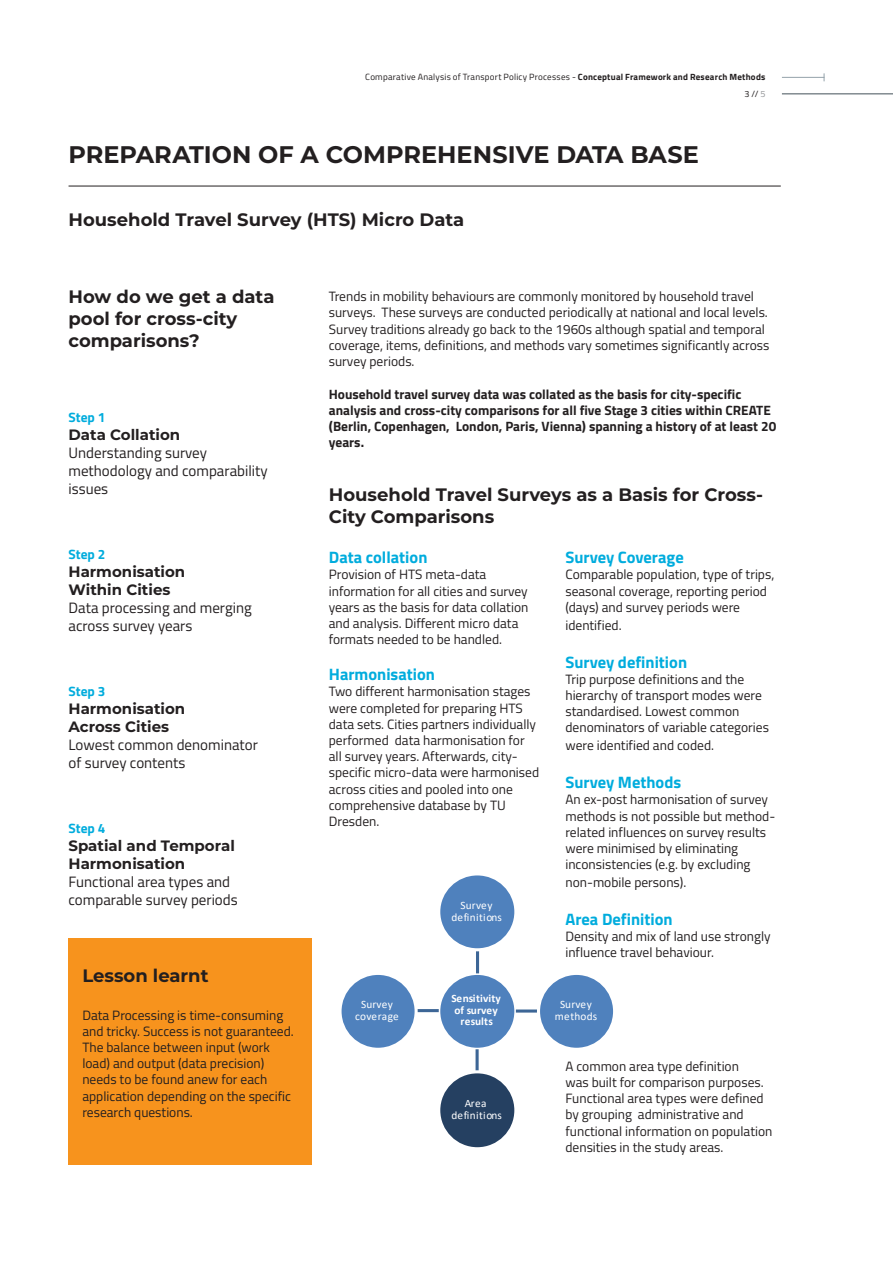
<style>
.page{position:relative;width:893px;height:1263px;background:#fff}
.page>*{position:absolute;margin:0;border:0;box-sizing:border-box;transform-origin:0 0}
._16_pt_Sublines_Sect{font:700 24px "Montserrat";color:#231f20}
.t1{font:700 18px/21.6px "Montserrat";color:#231f20}
.t2{font:700 16.5px "Titillium Web";color:#00acdd}
.t3{font:15px "Titillium Web";color:#231f20}
.t4{font:700 15px/18px "Montserrat";color:#231f20}
.t5{font:13.5px/16.2px "Titillium Web";color:#231f20}
.t6{font:700 13.5px/16.2px "Titillium Web";color:#231f20}
.t7{font:700 13.5px "Titillium Web";color:#00acdd}
.t8{font:11.25px/12.3px "Calibri";letter-spacing:.02em;color:#fff;text-align:center}
.t9{font:700 11.25px/11.9px "Calibri";letter-spacing:.01em;color:#fff;text-align:center}
.t10{font:9px/16.5px "Titillium Web";letter-spacing:.03em;color:#231f20;text-align:right}
.s1{font-weight:700}
.s2{color:#939598}
</style>
<div class="page">
<hr style="left:782px;top:93px;width:111px;height:1px;background:#425159">
<hr style="left:782px;top:77px;width:42px;height:1px;background:#94a2aa">
<hr style="left:69px;top:186px;width:712px;height:1px;background:#231f20">
<div style="left:69px;top:938px;width:243px;height:227px;background:#f7931d"></div>
<div style="left:439px;top:973px;width:77px;height:76px;background:#4f81bd;border-radius:50%"></div>
<div style="left:437px;top:972px;width:80px;height:79px;border:3px solid #fff;border-radius:50%"></div>
<hr style="left:476px;top:950px;width:3px;height:23px;background:#3d6696">
<div style="left:439px;top:874px;width:77px;height:76px;background:#4f81bd;border-radius:50%"></div>
<div style="left:437px;top:872px;width:80px;height:79px;border:3px solid #fff;border-radius:50%"></div>
<hr style="left:516px;top:1009px;width:23px;height:3px;background:#3d6696">
<div style="left:538px;top:973px;width:77px;height:76px;background:#4f81bd;border-radius:50%"></div>
<div style="left:537px;top:972px;width:79px;height:79px;border:3px solid #fff;border-radius:50%"></div>
<hr style="left:476px;top:1049px;width:3px;height:23px;background:#3d6696">
<div style="left:439px;top:1072px;width:77px;height:77px;background:#254061;border-radius:50%"></div>
<div style="left:437px;top:1070px;width:80px;height:80px;border:3px solid #fff;border-radius:50%"></div>
<hr style="left:416px;top:1009px;width:23px;height:3px;background:#3d6696">
<div style="left:340px;top:973px;width:76px;height:76px;background:#4f81bd;border-radius:50%"></div>
<div style="left:338px;top:972px;width:80px;height:79px;border:3px solid #fff;border-radius:50%"></div>
<p class="t10" style="left:365px;top:68px;width:402px">Comparative Analysis of Transport Policy Processes - <span class="s1">Conceptual Framework and Research Methods<br></span>3 // <span class="s2">5</span></p>
<p class="_16_pt_Sublines_Sect" style="left:69px;top:137px;width:632px">PREPARATION OF A COMPREHENSIVE DATA BASE</p>
<p class="t1" style="left:69px;top:208px;width:397px">Household Travel Survey (HTS) Micro Data</p>
<p class="t1" style="left:69px;top:285px;width:207px">How do we get a data pool for cross-city comparisons?</p>
<p class="t7" style="left:69px;top:407px;width:38px">Step 1</p>
<p class="t4" style="left:69px;top:425px;width:113px">Data Collation</p>
<p class="t3" style="left:69px;top:442px;width:140px">Understanding survey</p>
<p class="t3" style="left:69px;top:460px;width:201px">methodology and comparability</p>
<p class="t3" style="left:69px;top:478px;width:41px">issues</p>
<p class="t7" style="left:69px;top:544px;width:38px">Step 2</p>
<p class="t4" style="left:69px;top:562px;width:118px">Harmonisation</p>
<p class="t4" style="left:69px;top:580px;width:103px">Within Cities</p>
<p class="t3" style="left:69px;top:597px;width:185px">Data processing and merging</p>
<p class="t3" style="left:69px;top:615px;width:125px">across survey years</p>
<p class="t7" style="left:69px;top:681px;width:38px">Step 3</p>
<p class="t4" style="left:69px;top:699px;width:118px">Harmonisation</p>
<p class="t4" style="left:69px;top:717px;width:102px">Across Cities</p>
<p class="t3" style="left:69px;top:734px;width:191px">Lowest common denominator</p>
<p class="t3" style="left:69px;top:752px;width:118px">of survey contents</p>
<p class="t7" style="left:69px;top:818px;width:38px">Step 4</p>
<p class="t4" style="left:69px;top:836px;width:168px">Spatial and Temporal<br>Harmonisation</p>
<p class="t3" style="left:69px;top:870px;width:163px">Functional area types and</p>
<p class="t3" style="left:69px;top:888px;width:171px">comparable survey periods</p>
<p class="t1" style="left:82px;top:964px;width:128px">Lesson learnt</p>
<p class="t5" style="left:82px;top:1006px;width:213px">Data Processing is time-consuming and tricky. Success is not guaranteed.<br>The balance between input (work load) and output (data precision) needs to be found anew for each application depending on the specific research questions.</p>
<p class="t5" style="left:329px;top:288px;width:442px">Trends in mobility behaviours are commonly monitored by household travel surveys. These surveys are conducted periodically at national and local levels.<br>Survey traditions already go back to the 1960s although spatial and temporal coverage, items, definitions, and methods vary sometimes significantly across survey periods.</p>
<p class="t6" style="left:329px;top:385px;width:449px">Household travel survey data was collated as the basis for city-specific analysis and cross-city comparisons for all five Stage 3 cities within CREATE (Berlin, Copenhagen, London, Paris, Vienna) spanning a history of at least 20 years.</p>
<p class="t1" style="left:329px;top:483px;width:436px">Household Travel Surveys as a Basis for Cross-<br>City Comparisons</p>
<p class="t2" style="left:329px;top:545px;width:100px">Data collation</p>
<p class="t5" style="left:329px;top:566px;width:201px">Provision of HTS meta-data information for all cities and survey years as the basis for data collation and analysis. Different micro data formats needed to be handled.</p>
<p class="t2" style="left:329px;top:662px;width:108px">Harmonisation</p>
<p class="t5" style="left:329px;top:683px;width:212px">Two different harmonisation stages were completed for preparing HTS data sets. Cities partners individually performed data harmonisation for all survey years. Afterwards, city&shy;specific micro-data were harmonised across cities and pooled into one comprehensive database by TU<br>Dresden.</p>
<p class="t2" style="left:565px;top:545px;width:120px">Survey Coverage</p>
<p class="t5" style="left:565px;top:566px;width:210px">Comparable population, type of trips, seasonal coverage, reporting period (days) and survey periods were</p>
<p class="t5" style="left:565px;top:616px;width:58px">identified.</p>
<p class="t2" style="left:565px;top:649px;width:123px">Survey definition</p>
<p class="t5" style="left:565px;top:670px;width:205px">Trip purpose definitions and the hierarchy of transport modes were standardised. Lowest common denominators of variable categories</p>
<p class="t5" style="left:565px;top:737px;width:150px">were identified and coded.</p>
<p class="t2" style="left:565px;top:770px;width:117px">Survey Methods</p>
<p class="t5" style="left:565px;top:791px;width:211px">An ex-post harmonisation of survey methods is not possible but method&shy;related influences on survey results were minimised by eliminating inconsistencies (e.g. by excluding</p>
<p class="t5" style="left:565px;top:874px;width:122px">non-mobile persons).</p>
<p class="t2" style="left:565px;top:906px;width:109px">Area Definition</p>
<p class="t5" style="left:565px;top:928px;width:207px">Density and mix of land use strongly influence travel behaviour.</p>
<p class="t8" style="left:451px;top:898px;width:52px">Survey definitions</p>
<p class="t8" style="left:355px;top:997px;width:45px">Survey coverage</p>
<p class="t9" style="left:451px;top:992px;width:51px">Sensitivity of survey results</p>
<p class="t8" style="left:451px;top:1097px;width:52px">Area definitions</p>
<p class="t8" style="left:555px;top:997px;width:44px">Survey methods</p>
<p class="t5" style="left:565px;top:1057px;width:208px">A common area type definition<br>was built for comparison purposes.<br>Functional area types were defined by grouping administrative and functional information on population densities in the study areas.</p>
</div>
